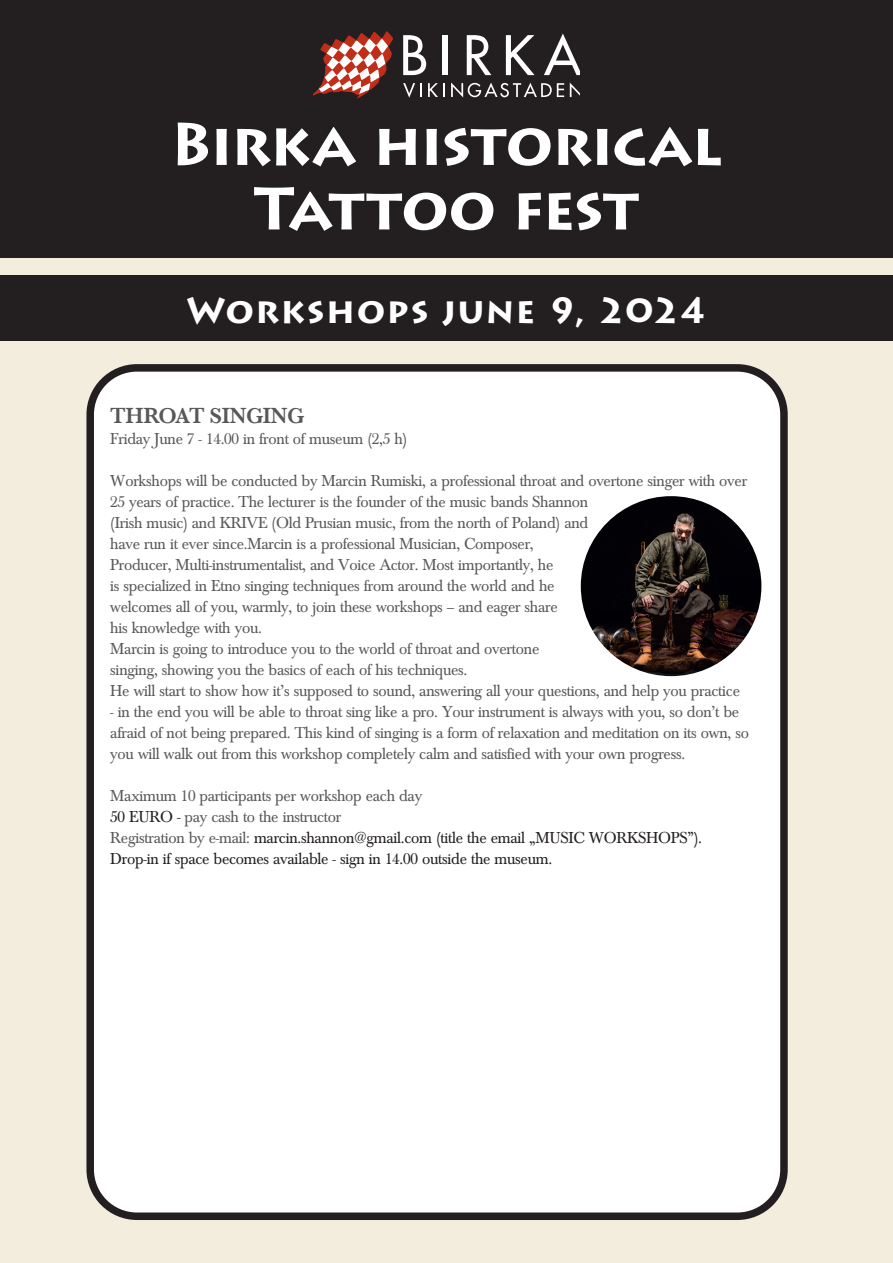
<style>
.page{position:relative;width:893px;height:1263px;background:#f3edde}
.page>*{position:absolute;margin:0;border:0;box-sizing:border-box;transform-origin:0 0}
.t1{font:700 60px/64.5px "Lithos Pro";letter-spacing:-.02em;color:#fff;text-align:center}
.t2{font:700 36px "Lithos Pro";letter-spacing:.03em;color:#fff}
.t3{font:600 22.5px "Baskerville";letter-spacing:-.015em;color:#57585a}
.t4{font:16.5px/21px "Baskerville";letter-spacing:-.015em;color:#57585a}
.t5{font:16.5px/21px "Baskerville";letter-spacing:-.015em;color:#231f20}
.s1{color:#57585a}
</style>
<div class="page">
<div style="left:0;top:0;width:893px;height:257px;background:#231f20"></div>
<div style="left:0;top:274px;width:893px;height:66px;background:#231f20"></div>
<svg style="left:313px;top:31px;width:80px;height:67px"></svg>
<svg style="left:403px;top:35px;width:23px;height:40px"></svg>
<div style="left:442px;top:35px;width:5px;height:40px;background:#fff"></div>
<svg style="left:467px;top:35px;width:24px;height:40px"></svg>
<svg style="left:506px;top:35px;width:29px;height:40px"></svg>
<svg style="left:544px;top:34px;width:36px;height:41px"></svg>
<svg style="left:403px;top:83px;width:18px;height:15px"></svg>
<svg style="left:428px;top:83px;width:17px;height:14px"></svg>
<svg style="left:451px;top:82px;width:113px;height:16px"></svg>
<svg style="left:570px;top:83px;width:10px;height:14px"></svg>
<div style="left:90px;top:368px;width:694px;height:848px;background:#fff;border-radius:47px"></div>
<div style="left:86px;top:364px;width:702px;height:856px;border:8px solid #231f20;border-radius:47px"></div>
<img style="left:581px;top:496px;width:180px;height:180px;border-radius:90px">
<h1 class="t1" style="left:170px;top:113px;width:554px">Birka historical<br>Tattoo fest</h1>
<h2 class="t2" style="left:187px;top:289px;width:522px">Workshops june 9, 2024</h2>
<h3 class="t3" style="left:110px;top:403px;width:195px">THROAT SINGING</h3>
<p class="t4" style="left:110px;top:429px;width:299px">Friday June 7 - 14.00 in front of museum (2,5 h)</p>
<p class="t4" style="left:110px;top:471px;width:638px">Workshops will be conducted by Marcin Rumiński, a professional throat and overtone singer with over 25 years of practice. The lecturer is the founder of the music bands Shannon<br>(Irish music) and KRIVE (Old Prusian music, from the north of Poland) and<br>have run it ever since.Marcin is a professional Musician, Composer,<br>Producer, Multi-instrumentalist, and Voice Actor. Most importantly, he<br>is specialized in Etno singing techniques from around the world and he<br>welcomes all of you, warmly, to join these workshops – and eager share<br>his knowledge with you.<br>Marcin is going to introduce you to the world of throat and overtone<br>singing, showing you the basics of each of his techniques.<br>He will start to show how it’s supposed to sound, answering all your questions, and help you practice</p>
<p class="t4" style="left:110px;top:702px;width:640px">- in the end you will be able to throat sing like a pro. Your instrument is always with you, so don’t be afraid of not being prepared. This kind of singing is a form of relaxation and meditation on its own, so you will walk out from this workshop completely calm and satisfied with your own progress.</p>
<p class="t5" style="left:110px;top:786px;width:593px"><span class="s1">Maximum 10 participants per workshop each day<br></span>50 EURO - <span class="s1">pay cash to the instructor<br>Registration by e-mail:</span> marcin.shannon@gmail.com (title the email „MUSIC WORKSHOPS”).<br>Drop-in if space becomes available - sign in 14.00 outside the museum.</p>
</div>
